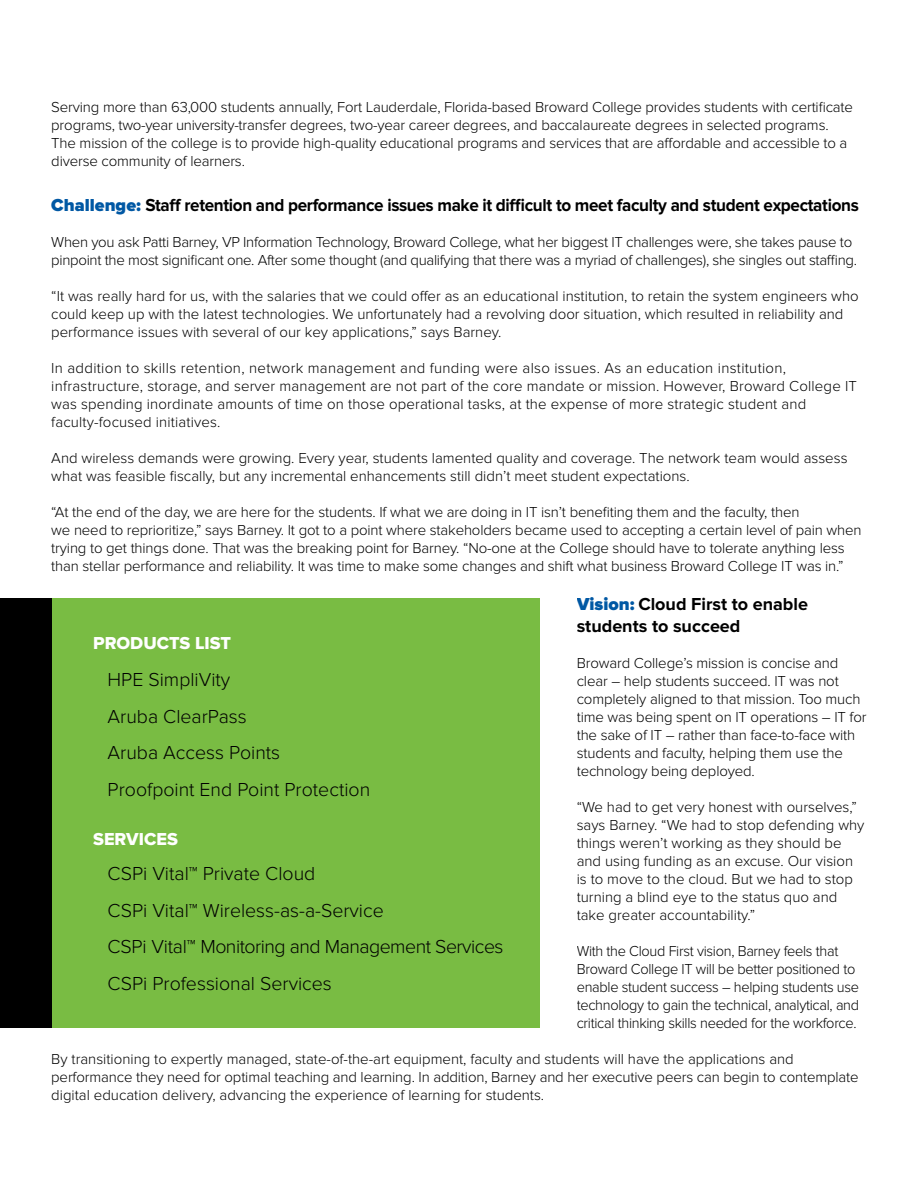
<style>
.page{position:relative;width:918px;height:1188px;background:#fff}
.page>*{position:absolute;margin:0;border:0;box-sizing:border-box;transform-origin:0 0}
.t1{font:300 19.5px/36.9px "Proxima Nova";color:#000}
.t2{font:700 18px "Proxima Nova";letter-spacing:-.02em;color:#000;scale:.95 1}
.t3{font:700 18px/21.6px "Proxima Nova";color:#000}
.t4{font:18px "Proxima Nova Extrabld";color:#fff}
.t5{font:300 15px/18px "Proxima Nova";letter-spacing:-.01em;color:#000}
.t6{font:300 15px/18px "Proxima Nova";letter-spacing:.01em;color:#000}
.s1{font-weight:900;color:#0058a4}
</style>
<div class="page">
<div style="left:0;top:598px;width:540px;height:430px;background:#79bc43"></div>
<div style="left:0;top:598px;width:51px;height:430px;background:#000"></div>
<p class="t5" style="left:51px;top:98px;width:803px">Serving more than 63,000 students annually, Fort Lauderdale, Florida-based Broward College provides students with certificate programs, two-year university-transfer degrees, two-year career degrees, and baccalaureate degrees in selected programs.<br>The mission of the college is to provide high-quality educational programs and services that are affordable and accessible to a diverse community of learners.</p>
<p class="t2" style="left:51px;top:194px;width:852px"><span class="s1">Challenge:</span> Staff retention and performance issues make it difficult to meet faculty and student expectations</p>
<p class="t5" style="left:51px;top:233px;width:807px">When you ask Patti Barney, VP Information Technology, Broward College, what her biggest IT challenges were, she takes pause to pinpoint the most significant one. After some thought (and qualifying that there was a myriad of challenges), she singles out staffing.</p>
<p class="t5" style="left:51px;top:287px;width:809px">“It was really hard for us, with the salaries that we could offer as an educational institution, to retain the system engineers who could keep up with the latest technologies. We unfortunately had a revolving door situation, which resulted in reliability and performance issues with several of our key applications,” says Barney.</p>
<p class="t6" style="left:51px;top:359px;width:807px">In addition to skills retention, network management and funding were also issues. As an education institution, infrastructure, storage, and server management are not part of the core mandate or mission. However, Broward College IT was spending inordinate amounts of time on those operational tasks, at the expense of more strategic student and faculty-focused initiatives.</p>
<p class="t5" style="left:51px;top:449px;width:798px">And wireless demands were growing. Every year, students lamented quality and coverage. The network team would assess what was feasible fiscally, but any incremental enhancements still didn’t meet student expectations.</p>
<p class="t5" style="left:51px;top:503px;width:812px">“At the end of the day, we are here for the students. If what we are doing in IT isn’t benefiting them and the faculty, then<br>we need to reprioritize,” says Barney. It got to a point where stakeholders became used to accepting a certain level of pain when trying to get things done. That was the breaking point for Barney. “No-one at the College should have to tolerate anything less than stellar performance and reliability. It was time to make some changes and shift what business Broward College IT was in.”</p>
<p class="t3" style="left:577px;top:594px;width:233px"><span class="s1">Vision:</span> Cloud First to enable students to succeed</p>
<p class="t5" style="left:577px;top:654px;width:291px">Broward College’s mission is concise and clear – help students succeed. IT was not completely aligned to that mission. Too much time was being spent on IT operations – IT for the sake of IT – rather than face-to-face with students and faculty, helping them use the technology being deployed.</p>
<p class="t5" style="left:577px;top:798px;width:289px">“We had to get very honest with ourselves,” says Barney. “We had to stop defending why things weren’t working as they should be and using funding as an excuse. Our vision is to move to the cloud. But we had to stop turning a blind eye to the status quo and take greater accountability.”</p>
<p class="t5" style="left:577px;top:942px;width:284px">With the Cloud First vision, Barney feels that Broward College IT will be better positioned to enable student success – helping students use technology to gain the technical, analytical, and critical thinking skills needed for the workforce.</p>
<p class="t5" style="left:51px;top:1050px;width:809px">By transitioning to expertly managed, state-of-the-art equipment, faculty and students will have the applications and performance they need for optimal teaching and learning. In addition, Barney and her executive peers can begin to contemplate digital education delivery, advancing the experience of learning for students.</p>
<p class="t4" style="left:93px;top:632px;width:139px">PRODUCTS LIST</p>
<h1 class="t1" style="left:108px;top:661px;width:264px">HPE SimpliVity<br>Aruba ClearPass<br>Aruba Access Points<br>Proofpoint End Point Protection</h1>
<p class="t4" style="left:93px;top:828px;width:86px">SERVICES</p>
<h1 class="t1" style="left:108px;top:855px;width:397px">CSPi Vital™ Private Cloud<br>CSPi Vital™ Wireless-as-a-Service<br>CSPi Vital™ Monitoring and Management Services CSPi Professional Services</h1>
</div>
